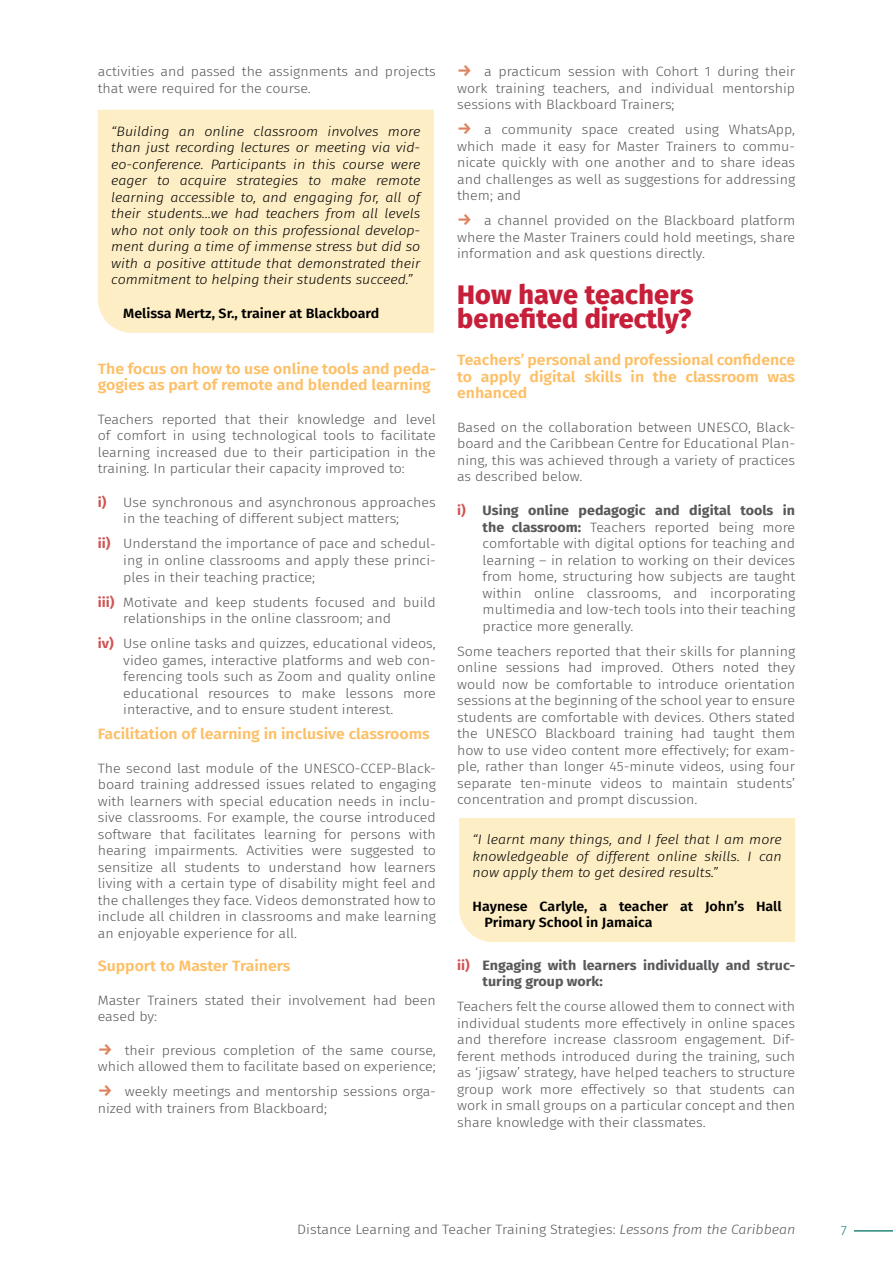
<style>
.page{position:relative;width:893px;height:1263px;background:#fff}
.page>*{position:absolute;margin:0;border:0;box-sizing:border-box;transform-origin:0 0}
.t1{font:800 27px/24px "Fira Sans";color:#c71f3a}
.t2{font:600 15px/16.5px "Fira Sans";color:#fdbf66;scale:1.06 1}
.t3{font:300 13.5px/16.5px "Fira Sans";color:#57585a;text-align:justify;scale:1.06 1}
.t4{font:italic 300 13.5px/16.5px "Fira Sans";color:#000;text-align:justify;scale:1.06 1}
.t5{font:600 13.5px/16.5px "Fira Sans";color:#000;scale:1.06 1}
.t6{font:700 13.5px/16.5px "Fira Sans";color:#57585a;scale:1.06 1}
.t7{font:300 13.5px "Fira Sans";color:#27887a;scale:1.06 1}
.s1{font-weight:700;color:#d05454}
.s2{font-weight:700;font-size:16.5px;color:#dd835f}
.s3{font-weight:700}
.s4{color:#d05454}
.s5{font-style:italic}
</style>
<div class="page">
<div style="left:98px;top:110px;width:336px;height:223px;background:#feeec5"></div>
<div style="left:459px;top:818px;width:336px;height:124px;background:#feeec5"></div>
<hr style="left:854px;top:1230px;width:39px;height:1px;background:#27887a">
<p class="t3" style="left:98px;top:63px;width:320px">activities and passed the assignments and projects that were required for the course.</p>
<p class="t4" style="left:111px;top:123px;width:293px">“Building an online classroom involves more than just recording lectures or meeting via vid&shy;eo-conference. Participants in this course were eager to acquire strategies to make remote learning accessible to, and engaging for, all of their students…we had teachers from all levels who not only took on this professional develop&shy;ment during a time of immense stress but did so with a positive attitude that demonstrated their commitment to helping their students succeed.”</p>
<p class="t5" style="left:123px;top:304px;width:243px">Melissa Mertz, Sr., trainer at Blackboard</p>
<p class="t2" style="left:98px;top:360px;width:320px">The focus on how to use online tools and peda&shy;gogies as part of remote and blended learning</p>
<p class="t3" style="left:98px;top:411px;width:320px">Teachers reported that their knowledge and level of comfort in using technological tools to facilitate learning increased due to their participation in the training. In particular their capacity improved to:</p>
<p class="t3" style="left:123px;top:494px;width:296px;text-indent:-26px"><span class="s1">i)</span> Use synchronous and asynchronous approaches in the teaching of different subject matters;</p>
<p class="t3" style="left:123px;top:535px;width:296px;text-indent:-26px"><span class="s1">ii)</span> Understand the importance of pace and schedul&shy;ing in online classrooms and apply these princi&shy;ples in their teaching practice;</p>
<p class="t3" style="left:123px;top:593px;width:296px;text-indent:-26px"><span class="s1">iii)</span> Motivate and keep students focused and build relationships in the online classroom; and</p>
<p class="t3" style="left:123px;top:635px;width:296px;text-indent:-26px"><span class="s1">iv)</span> Use online tasks and quizzes, educational videos, video games, interactive platforms and web con&shy;ferencing tools such as Zoom and quality online educational resources to make lessons more interactive, and to ensure student interest.</p>
<p class="t2" style="left:98px;top:725px;width:315px">Facilitation of learning in inclusive classrooms</p>
<p class="t3" style="left:98px;top:759px;width:320px">The second last module of the UNESCO-CCEP-Black&shy;board training addressed issues related to engaging with learners with special education needs in inclu&shy;sive classrooms. For example, the course introduced software that facilitates learning for persons with hearing impairments. Activities were suggested to sensitize all students to understand how learners living with a certain type of disability might feel and the challenges they face. Videos demonstrated how to include all children in classrooms and make learning an enjoyable experience for all.</p>
<p class="t2" style="left:98px;top:957px;width:183px">Support to Master Trainers</p>
<p class="t3" style="left:98px;top:991px;width:320px">Master Trainers stated their involvement had been eased by:</p>
<p class="t3" style="left:98px;top:1041px;width:320px"><span class="s2">→</span> their previous completion of the same course, which allowed them to facilitate based on experience;</p>
<p class="t3" style="left:98px;top:1083px;width:320px"><span class="s2">→</span> weekly meetings and mentorship sessions orga&shy;nized with trainers from Blackboard;</p>
<p class="t3" style="left:457px;top:63px;width:320px"><span class="s2">→</span> a practicum session with Cohort 1 during their work training teachers, and individual mentorship sessions with Blackboard Trainers;</p>
<p class="t3" style="left:457px;top:121px;width:320px"><span class="s2">→</span> a community space created using WhatsApp, which made it easy for Master Trainers to commu&shy;nicate quickly with one another and to share ideas and challenges as well as suggestions for addressing them; and</p>
<p class="t3" style="left:457px;top:212px;width:320px"><span class="s2">→</span> a channel provided on the Blackboard platform where the Master Trainers could hold meetings, share information and ask questions directly.</p>
<h1 class="t1" style="left:457px;top:280px;width:238px">How have teachers benefited directly?</h1>
<p class="t2" style="left:457px;top:351px;width:320px;text-align:justify">Teachers’ personal and professional confidence to apply digital skills in the classroom was enhanced</p>
<p class="t3" style="left:457px;top:419px;width:320px">Based on the collaboration between UNESCO, Black&shy;board and the Caribbean Centre for Educational Plan&shy;ning, this was achieved through a variety of practices as described below.</p>
<p class="t3" style="left:483px;top:502px;width:296px;text-indent:-26px"><span class="s1">i)</span> <span class="s3">Using online pedagogic and digital tools in the classroom:</span> Teachers reported being more comfortable with digital options for teaching and learning – in relation to working on their devices from home, structuring how subjects are taught within online classrooms, and incorporating multimedia and low-tech tools into their teaching practice more generally.</p>
<p class="t3" style="left:457px;top:642px;width:320px">Some teachers reported that their skills for planning online sessions had improved. Others noted they would now be comfortable to introduce orientation sessions at the beginning of the school year to ensure students are comfortable with devices. Others stated the UNESCO Blackboard training had taught them how to use video content more effectively; for exam&shy;ple, rather than longer 45-minute videos, using four separate ten-minute videos to maintain students’ concentration and prompt discussion.</p>
<p class="t4" style="left:473px;top:831px;width:293px">“I learnt many things, and I feel that I am more knowledgeable of different online skills. I can now apply them to get desired results.”</p>
<p class="t5" style="left:485px;top:897px;width:282px;text-indent:-12px">Haynese Carlyle, a teacher at John’s Hall<br>Primary School in Jamaica</p>
<p class="t6" style="left:483px;top:956px;width:296px;text-indent:-26px"><span class="s4">ii)</span> Engaging with learners individually and struc&shy;turing group work:</p>
<p class="t3" style="left:457px;top:998px;width:320px">Teachers felt the course allowed them to connect with individual students more effectively in online spaces and therefore increase classroom engagement. Dif&shy;ferent methods introduced during the training, such as ‘jigsaw’ strategy, have helped teachers to structure group work more effectively so that students can work in small groups on a particular concept and then share knowledge with their classmates.</p>
<p class="t3" style="left:297px;top:1220px;width:471px">Distance Learning and Teacher Training Strategies: <span class="s5">Lessons from the Caribbean</span></p>
<p class="t7" style="left:841px;top:1221px;width:7px">7</p>
</div>
